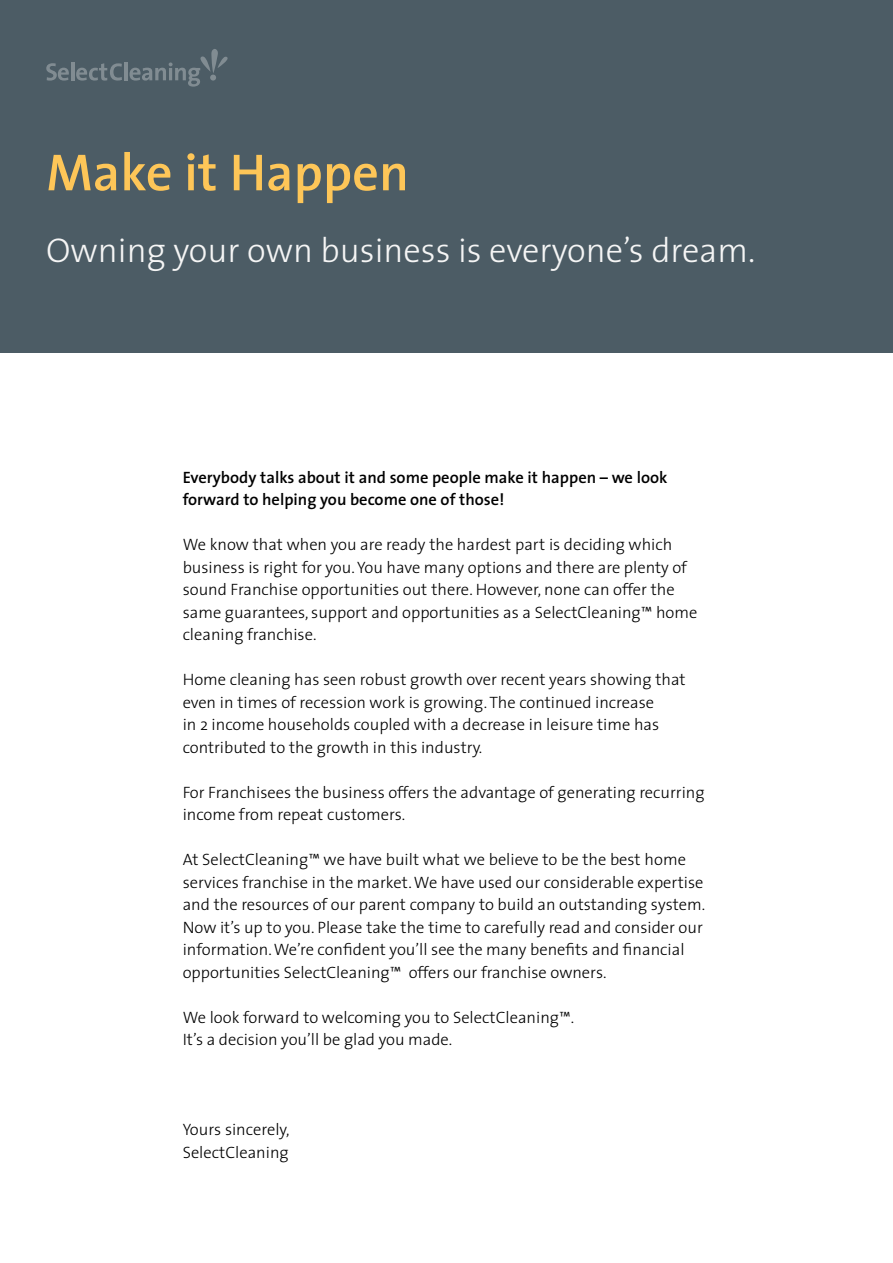
<style>
.page{position:relative;width:893px;height:1263px;background:#fff}
.page>*{position:absolute;margin:0;border:0;box-sizing:border-box;transform-origin:0 0}
.t1{font:600 52.5px "The Sans";color:#fec658}
.t2{font:300 34.5px "The Sans";color:#f5f5f5}
.t3{font:300 16.5px/22.5px "The Sans";color:#000}
.t4{font:600 16.5px/22.5px "The Sans";color:#000}
</style>
<div class="page">
<div style="left:0;top:0;width:893px;height:352px;background:#4c5c65"></div>
<svg style="left:46px;top:63px;width:23px;height:18px"></svg>
<hr style="left:71px;top:62px;width:3px;height:18px;background:#fff">
<svg style="left:76px;top:63px;width:46px;height:18px"></svg>
<hr style="left:124px;top:62px;width:3px;height:18px;background:#fff">
<svg style="left:130px;top:49px;width:98px;height:38px"></svg>
<h1 class="t1" style="left:46px;top:129px;width:364px">Make it Happen</h1>
<h2 class="t2" style="left:46px;top:222px;width:710px">Owning your own business is everyone’s dream.</h2>
<p class="t4" style="left:183px;top:465px;width:486px">Everybody talks about it and some people make it happen – we look forward to helping you become one of those!</p>
<p class="t3" style="left:183px;top:533px;width:516px">We know that when you are ready the hardest part is deciding which business is right for you. You have many options and there are plenty of sound Franchise opportunities out there. However, none can offer the same guarantees, support and opportunities as a SelectCleaning™ home cleaning franchise.</p>
<p class="t3" style="left:183px;top:668px;width:504px">Home cleaning has seen robust growth over recent years showing that even in times of recession work is growing. The continued increase<br>in 2 income households coupled with a decrease in leisure time has contributed to the growth in this industry.</p>
<p class="t3" style="left:183px;top:780px;width:523px">For Franchisees the business offers the advantage of generating recurring income from repeat customers.</p>
<p class="t3" style="left:183px;top:848px;width:524px">At SelectCleaning™ we have built what we believe to be the best home services franchise in the market. We have used our considerable expertise and the resources of our parent company to build an outstanding system.<br>Now it’s up to you. Please take the time to carefully read and consider our information. We’re confident you’ll see the many benefits and financial opportunities SelectCleaning™ offers our franchise owners.</p>
<p class="t3" style="left:183px;top:1005px;width:393px">We look forward to welcoming you to SelectCleaning™.<br>It’s a decision you’ll be glad you made.</p>
<p class="t3" style="left:183px;top:1118px;width:108px">Yours sincerely,<br>SelectCleaning</p>
</div>
